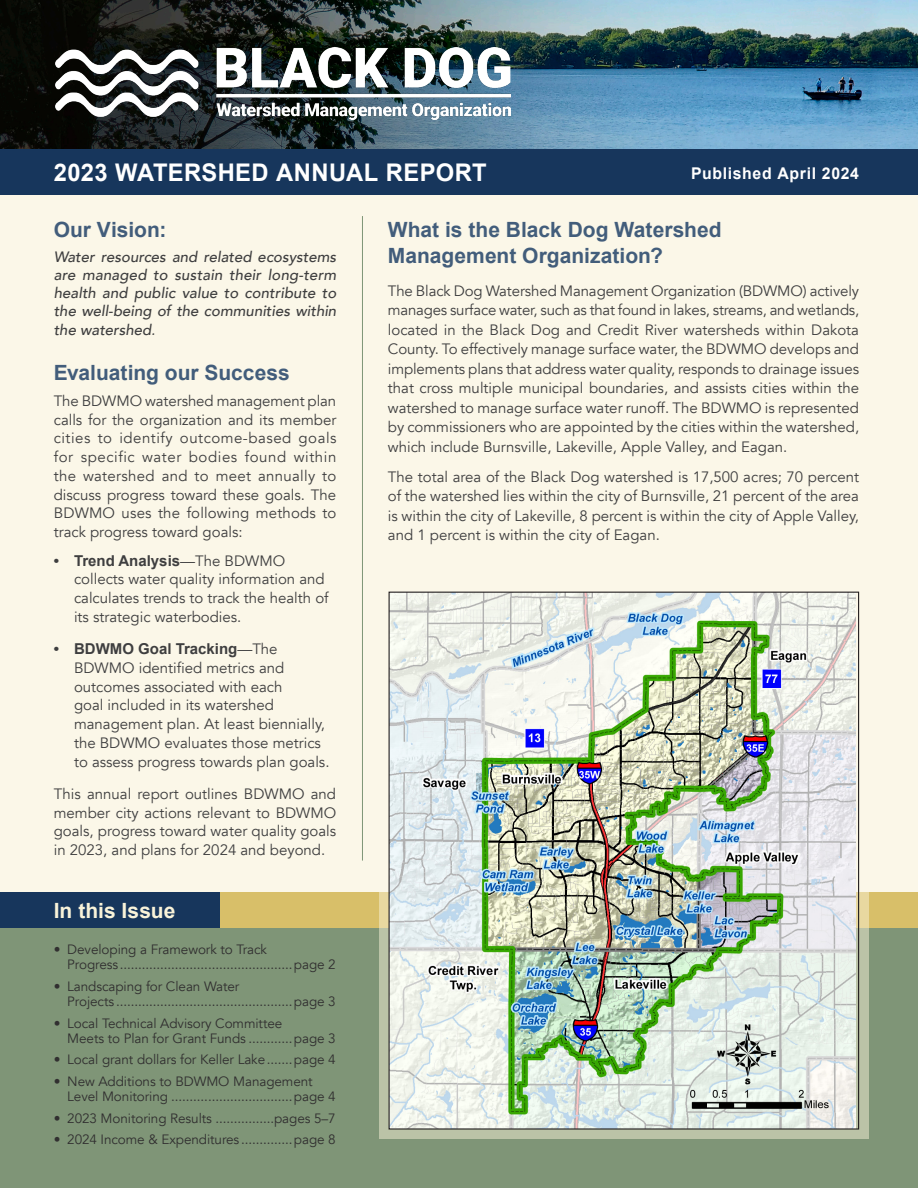
<style>
.page{position:relative;width:918px;height:1188px;background:#fff}
.page>*{position:absolute;margin:0;border:0;box-sizing:border-box;transform-origin:0 0}
.Heading{font:700 24.3px "Arial";letter-spacing:.015em;color:#fff}
.Heading-2{font:700 21px/25.2px "Arial";color:#425d7b}
.Heading-3{font:700 21px "Arial";color:#f9f3d9}
.Heading-4{font:700 16.2px "Arial";letter-spacing:.045em;color:#fff}
.Body_text{font:15px/18.8px "Avenir";color:#3e3e3f;text-align:justify}
.Body_text-2{font:italic 500 15px/18.1px "Avenir";color:#3e3e3f;text-align:justify}
.Bullet_in_box{font:13.5px/15.6px "Avenir";letter-spacing:-.005em;color:#312f30}
.s1{font-weight:400;font-size:15.75px}
.s2{font-family:"Arial";font-weight:700}
</style>
<div class="page">
<img style="left:0;top:0;width:918px;height:149px">
<div style="left:0;top:178px;width:918px;height:998px;background:#fbf7e8"></div>
<div style="left:0;top:892px;width:918px;height:296px;background:#7f9577"></div>
<div style="left:0;top:149px;width:918px;height:46px;background:#17365c"></div>
<hr style="left:362px;top:216px;width:1px;height:645px;background:#7f9577">
<div style="left:0;top:892px;width:221px;height:36px;background:#17365c"></div>
<div style="left:220px;top:892px;width:698px;height:36px;background:#d8bf69"></div>
<svg style="left:379px;top:892px;width:489px;height:247px;background:#b2b79e"></svg>
<img style="left:391px;top:594px;width:464px;height:534px">
<img style="left:55px;top:47px;width:456px;height:72px">
<p class="Heading" style="left:54px;top:157px;width:435px">2023 WATERSHED ANNUAL REPORT</p>
<p class="Heading-4" style="left:691px;top:163px;width:169px">Published April 2024</p>
<p class="Heading-2" style="left:54px;top:218px;width:114px">Our Vision:</p>
<p class="Body_text-2" style="left:54px;top:248px;width:284px">Water resources and related ecosystems are managed to sustain their long-term health and public value to contribute to the well-being of the communities within the watershed<span class="s1">.</span></p>
<p class="Heading-2" style="left:54px;top:361px;width:238px">Evaluating our Success</p>
<p class="Body_text" style="left:54px;top:392px;width:284px">The BDWMO watershed management plan calls for the organization and its member cities to identify outcome-based goals for specific water bodies found within the watershed and to meet annually to discuss progress toward these goals. The BDWMO uses the following methods to track progress toward goals:</p>
<p class="Body_text" style="left:74px;top:551px;width:256px;text-align:left;text-indent:-20px"><span class="s2">• Trend Analysis</span>—The BDWMO collects water quality information and calculates trends to track the health of its strategic waterbodies.</p>
<p class="Body_text" style="left:74px;top:640px;width:257px;text-align:left;text-indent:-20px"><span class="s2">• BDWMO Goal Tracking</span>—The<br>BDWMO identified metrics and outcomes associated with each<br>goal included in its watershed management plan. At least biennially, the BDWMO evaluates those metrics to assess progress towards plan goals.</p>
<p class="Body_text" style="left:54px;top:785px;width:284px">This annual report outlines BDWMO and member city actions relevant to BDWMO goals, progress toward water quality goals in 2023, and plans for 2024 and beyond.</p>
<p class="Heading-3" style="left:54px;top:897px;width:123px">In this Issue</p>
<p class="Bullet_in_box" style="left:67px;top:942px;width:270px;text-indent:-14px">• Developing a Framework to Track<br>Progress ...............................................page 2</p>
<p class="Bullet_in_box" style="left:67px;top:979px;width:270px;text-indent:-14px">• Landscaping for Clean Water<br>Projects ................................................page 3</p>
<p class="Bullet_in_box" style="left:67px;top:1015px;width:270px;text-indent:-14px">• Local Technical Advisory Committee<br>Meets to Plan for Grant Funds ............page 3</p>
<p class="Bullet_in_box" style="left:54px;top:1052px;width:284px">• Local grant dollars for Keller Lake.......page 4</p>
<p class="Bullet_in_box" style="left:67px;top:1074px;width:270px;text-indent:-14px">• New Additions to BDWMO Management<br>Level Monitoring .................................page 4</p>
<p class="Bullet_in_box" style="left:54px;top:1110px;width:284px">• 2023 Monitoring Results ................pages 5–7</p>
<p class="Bullet_in_box" style="left:54px;top:1132px;width:284px">• 2024 Income &amp; Expenditures ..............page 8</p>
<p class="Heading-2" style="left:388px;top:218px;width:335px">What is the Black Dog Watershed<br>Management Organization?</p>
<p class="Body_text" style="left:388px;top:281px;width:473px;line-height:19.5px">The Black Dog Watershed Management Organization (BDWMO) actively manages surface water, such as that found in lakes, streams, and wetlands, located in the Black Dog and Credit River watersheds within Dakota County. To effectively manage surface water, the BDWMO develops and implements plans that address water quality, responds to drainage issues that cross multiple municipal boundaries, and assists cities within the watershed to manage surface water runoff. The BDWMO is represented by commissioners who are appointed by the cities within the watershed, which include Burnsville, Lakeville, Apple Valley, and Eagan.</p>
<p class="Body_text" style="left:388px;top:467px;width:473px;line-height:19.5px">The total area of the Black Dog watershed is 17,500 acres; 70 percent of the watershed lies within the city of Burnsville, 21 percent of the area is within the city of Lakeville, 8 percent is within the city of Apple Valley, and 1 percent is within the city of Eagan.</p>
</div>
